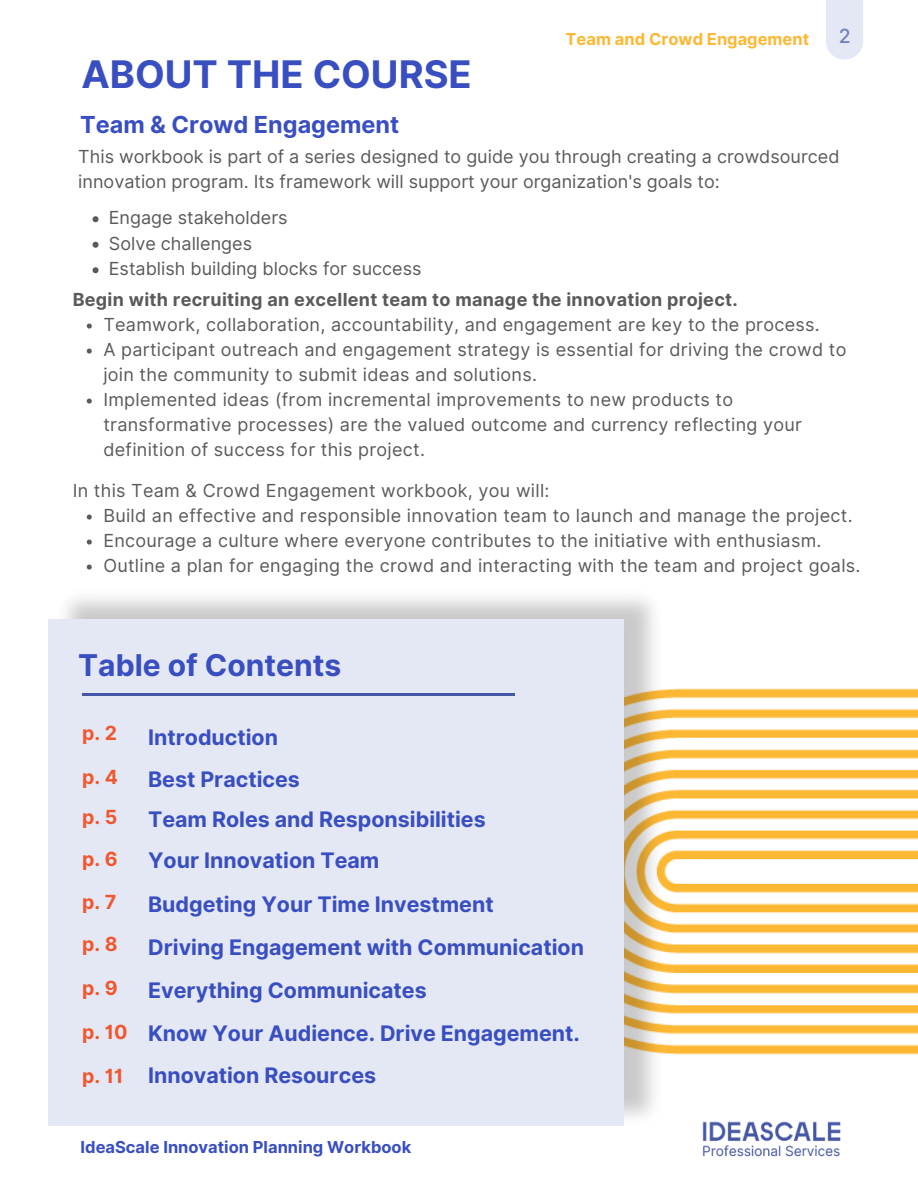
<style>
.page{position:relative;width:918px;height:1188px;background:#fff}
.page>*{position:absolute;margin:0;border:0;box-sizing:border-box;transform-origin:0 0}
.t1{font:700 37.95px "Inter";color:#384ec1}
.t2{font:700 30px "Inter";color:#384ec1}
.t3{font:700 23.4px "Inter";color:#384ec1}
.t4{font:700 21.45px/42.8px "Inter";color:#384ec1}
.t5{font:700 19.5px/41.8px "Inter";color:#f1572f;text-align:justify}
.t6{font:500 19.5px "Inter";color:#6e80bf}
.t7{font:18px/25px "Inter";letter-spacing:.015em;color:#595a59}
.t8{font:700 18px "Inter";letter-spacing:.015em;color:#595a59}
.t9{font:700 16.5px "Inter";color:#384ec1}
.t10{font:700 16.5px "Inter";color:#fdb833}
</style>
<div class="page">
<svg style="left:826px;top:0;width:37px;height:60px;background:#e5e8f4"></svg>
<img style="left:669px;top:688px;width:249px;height:469px">
<img style="left:49px;top:597px;width:620px;height:529px">
<div style="left:49px;top:620px;width:574px;height:506px;background:#e4e7f4"></div>
<hr style="left:82px;top:694px;width:432px;height:1px;background:#4457a7">
<svg style="left:87px;top:324px;width:5px;height:5px"></svg>
<svg style="left:87px;top:349px;width:5px;height:5px"></svg>
<svg style="left:87px;top:399px;width:5px;height:5px"></svg>
<svg style="left:87px;top:515px;width:5px;height:5px"></svg>
<svg style="left:87px;top:540px;width:5px;height:5px"></svg>
<svg style="left:87px;top:565px;width:5px;height:5px"></svg>
<svg style="left:93px;top:216px;width:6px;height:6px"></svg>
<svg style="left:93px;top:242px;width:6px;height:6px"></svg>
<svg style="left:93px;top:267px;width:6px;height:6px"></svg>
<h5 class="t1" style="left:82px;top:51px;width:392px">ABOUT THE COURSE</h5>
<p class="t3" style="left:80px;top:111px;width:321px">Team &amp; Crowd Engagement</p>
<p class="t10" style="left:566px;top:29px;width:245px">Team and Crowd Engagement</p>
<p class="t6" style="left:839px;top:24px;width:13px">2</p>
<p class="t7" style="left:78px;top:144px;width:763px;line-height:25.5px">This workbook is part of a series designed to guide you through creating a crowdsourced innovation program. Its framework will support your organization's goals to:</p>
<p class="t7" style="left:109px;top:205px;width:180px">Engage stakeholders</p>
<h2 class="t7" style="left:109px;top:231px;width:145px">Solve challenges</h2>
<h4 class="t7" style="left:109px;top:256px;width:314px">Establish building blocks for success</h4>
<h3 class="t8" style="left:73px;top:288px;width:667px">Begin with recruiting an excellent team to manage the innovation project.</h3>
<h5 class="t7" style="left:103px;top:311px;width:718px">Teamwork, collaboration, accountability, and engagement are key to the process.</h5>
<p class="t7" style="left:103px;top:336px;width:745px">A participant outreach and engagement strategy is essential for driving the crowd to join the community to submit ideas and solutions.</p>
<p class="t7" style="left:103px;top:386px;width:700px">Implemented ideas (from incremental improvements to new products to transformative processes) are the valued outcome and currency reflecting your definition of success for this project.</p>
<p class="t7" style="left:73px;top:478px;width:478px">In this Team &amp; Crowd Engagement workbook, you will:</p>
<h4 class="t7" style="left:103px;top:503px;width:751px">Build an effective and responsible innovation team to launch and manage the project.</h4>
<p class="t7" style="left:103px;top:528px;width:720px">Encourage a culture where everyone contributes to the initiative with enthusiasm.</p>
<p class="t7" style="left:103px;top:553px;width:759px">Outline a plan for engaging the crowd and interacting with the team and project goals.</p>
<p class="t2" style="left:78px;top:648px;width:264px">Table of Contents</p>
<p class="t5" style="left:82px;top:712px;width:36px">p. 2</p>
<p class="t5" style="left:82px;top:756px;width:37px">p. 4 p. 5 p. 6 p. 7 p. 8</p>
<p class="t5" style="left:82px;top:967px;width:37px">p. 9</p>
<p class="t5" style="left:82px;top:1011px;width:47px">p. 10</p>
<p class="t5" style="left:82px;top:1055px;width:43px">p. 11</p>
<p class="t4" style="left:148px;top:715px;width:153px">Introduction<br>Best Practices</p>
<p class="t4" style="left:148px;top:798px;width:339px;line-height:41.7px">Team Roles and Responsibilities<br>Your Innovation Team</p>
<p class="t4" style="left:148px;top:883px;width:437px">Budgeting Your Time Investment<br>Driving Engagement with Communication<br>Everything Communicates<br>Know Your Audience. Drive Engagement.<br>Innovation Resources</p>
<p class="t9" style="left:81px;top:1138px;width:332px">IdeaScale Innovation Planning Workbook</p>
</div>
